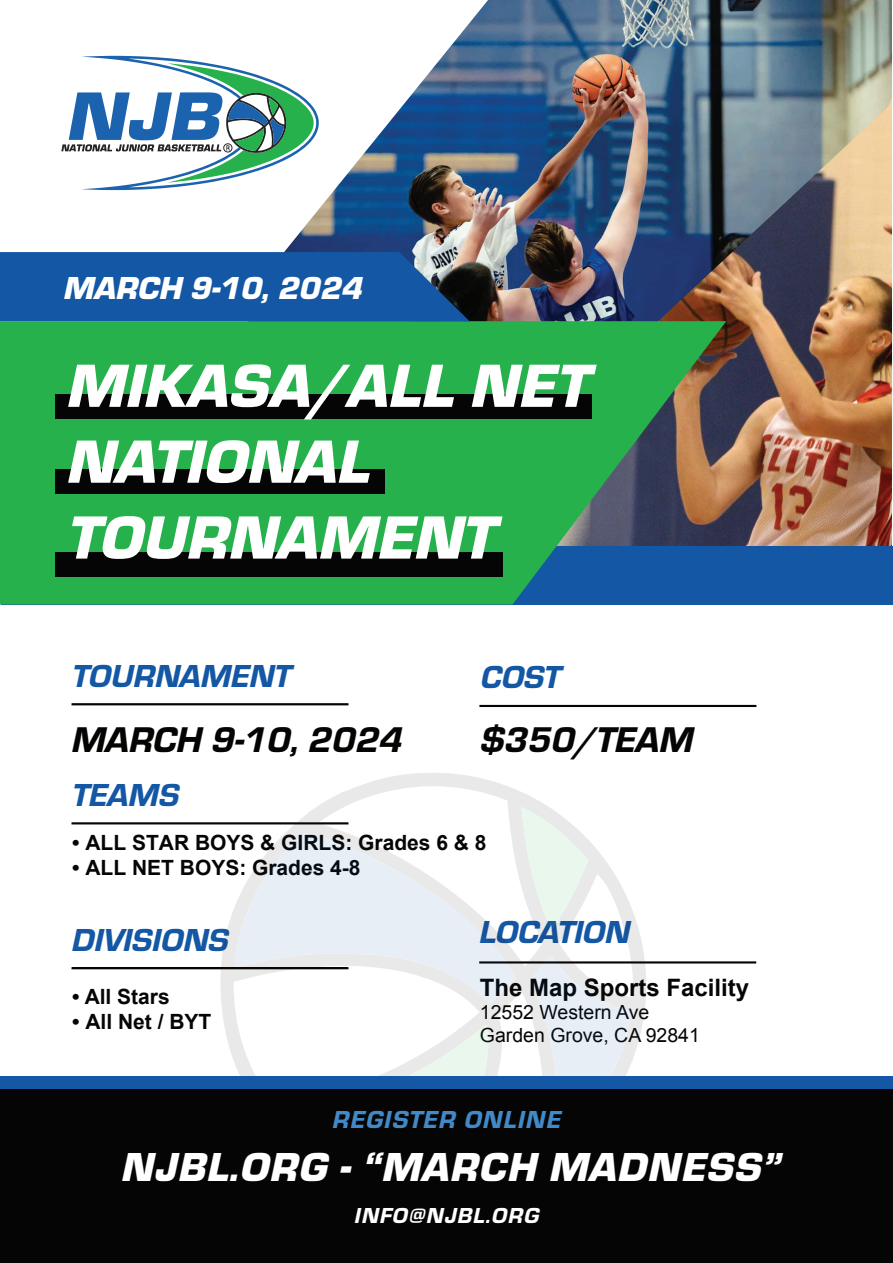
<style>
.page{position:relative;width:893px;height:1263px;background:#fff}
.page>*{position:absolute;margin:0;border:0;box-sizing:border-box;transform-origin:0 0}
.t1{font:italic 900 63.15px/75.9px "Eurostile";color:#fff}
.t2{font:italic 900 42px "Eurostile";letter-spacing:.025em;color:#fff}
.t3{font:37.05px "Eurostile Hea Ita";color:#040503}
.t4{font:37.05px "Eurostile Hea Ita";color:#040504}
.t5{font:33px "Eurostile Hea Ita";color:#1357a5}
.t6{font:italic 900 33px "Eurostile";color:#fff}
.t7{font:33px "Eurostile Hea Ita";letter-spacing:-.02em;color:#1357a5}
.t8{font:25.5px "Eurostile Hea Ita";letter-spacing:.05em;color:#4289c8}
.t9{font:700 24px "Arial";color:#040504}
.t10{font:22.5px "Eurostile Hea Ita";letter-spacing:.05em;color:#fff}
.t11{font:700 21px "Arial";color:#040504}
.t12{font:19.5px/23.4px "Arial";color:#040504}
.t13{font:18px "Eurostile Hea Ita";letter-spacing:.05em;color:#fff}
</style>
<div class="page">
<img style="left:284px;top:0;width:608px;height:321px">
<img style="left:537px;top:97px;width:355px;height:449px">
<div style="left:1px;top:546px;width:892px;height:58px;background:#1357a5"></div>
<div style="left:71px;top:703px;width:277px;height:2px;border:2px solid #040504"></div>
<div style="left:71px;top:822px;width:277px;height:2px;border:2px solid #040504"></div>
<div style="left:71px;top:967px;width:277px;height:2px;border:2px solid #040504"></div>
<div style="left:479px;top:961px;width:277px;height:2px;border:2px solid #040504"></div>
<svg style="left:0;top:321px;width:726px;height:283px;background:#2ba053"></svg>
<svg style="left:0;top:252px;width:470px;height:69px;background:#1857a0"></svg>
<svg style="left:61px;top:56px;width:258px;height:134px"></svg>
<div style="left:56px;top:394px;width:536px;height:25px;background:#040504"></div>
<div style="left:56px;top:469px;width:329px;height:25px;background:#040504"></div>
<div style="left:56px;top:552px;width:447px;height:25px;background:#040504"></div>
<div style="left:479px;top:705px;width:277px;height:2px;border:2px solid #040504"></div>
<svg style="left:220px;top:773px;width:426px;height:303px"></svg>
<svg style="left:235px;top:833px;width:281px;height:170px;fill:#e9eef6"></svg>
<svg style="left:283px;top:1025px;width:206px;height:51px"></svg>
<svg style="left:531px;top:955px;width:100px;height:121px"></svg>
<svg style="left:521px;top:807px;width:67px;height:123px"></svg>
<div style="left:0;top:1083px;width:893px;height:180px;background:#040504"></div>
<div style="left:0;top:1076px;width:893px;height:13px;background:#1357a5"></div>
<h3 class="t6" style="left:64px;top:265px;width:301px">MARCH 9-10, 2024</h3>
<h1 class="t1" style="left:68px;top:344px;width:525px">MIKASA/ALL NET<br>NATIONAL<br>TOURNAMENT</h1>
<h3 class="t5" style="left:72px;top:653px;width:221px">TOURNAMENT</h3>
<h3 class="t3" style="left:72px;top:713px;width:332px">MARCH 9-10, 2024</h3>
<h3 class="t5" style="left:72px;top:772px;width:109px">TEAMS</h3>
<h3 class="t5" style="left:481px;top:654px;width:82px">COST</h3>
<h3 class="t4" style="left:481px;top:713px;width:214px">$350/TEAM</h3>
<p class="t11" style="left:72px;top:828px;width:416px">• ALL STAR BOYS &amp; GIRLS: Grades 6 &amp; 8</p>
<p class="t11" style="left:72px;top:854px;width:290px">• ALL NET BOYS: Grades 4-8</p>
<h3 class="t5" style="left:72px;top:916px;width:158px">DIVISIONS</h3>
<p class="t11" style="left:72px;top:983px;width:99px">• All Stars</p>
<p class="t11" style="left:72px;top:1008px;width:141px">• All Net / BYT</p>
<h3 class="t7" style="left:480px;top:909px;width:152px">LOCATION</h3>
<p class="t9" style="left:480px;top:971px;width:271px">The Map Sports Facility</p>
<p class="t12" style="left:480px;top:1001px;width:221px">12552 Western Ave<br>Garden Grove, CA 92841</p>
<p class="t8" style="left:333px;top:1102px;width:230px">REGISTER ONLINE</p>
<p class="t13" style="left:366px;top:1141px;width:163px">REGISTER ONLINE</p>
<h2 class="t2" style="left:122px;top:1137px;width:660px">NJBL.ORG - “MARCH MADNESS”</h2>
<p class="t10" style="left:355px;top:1199px;width:186px">INFO@NJBL.ORG</p>
</div>
